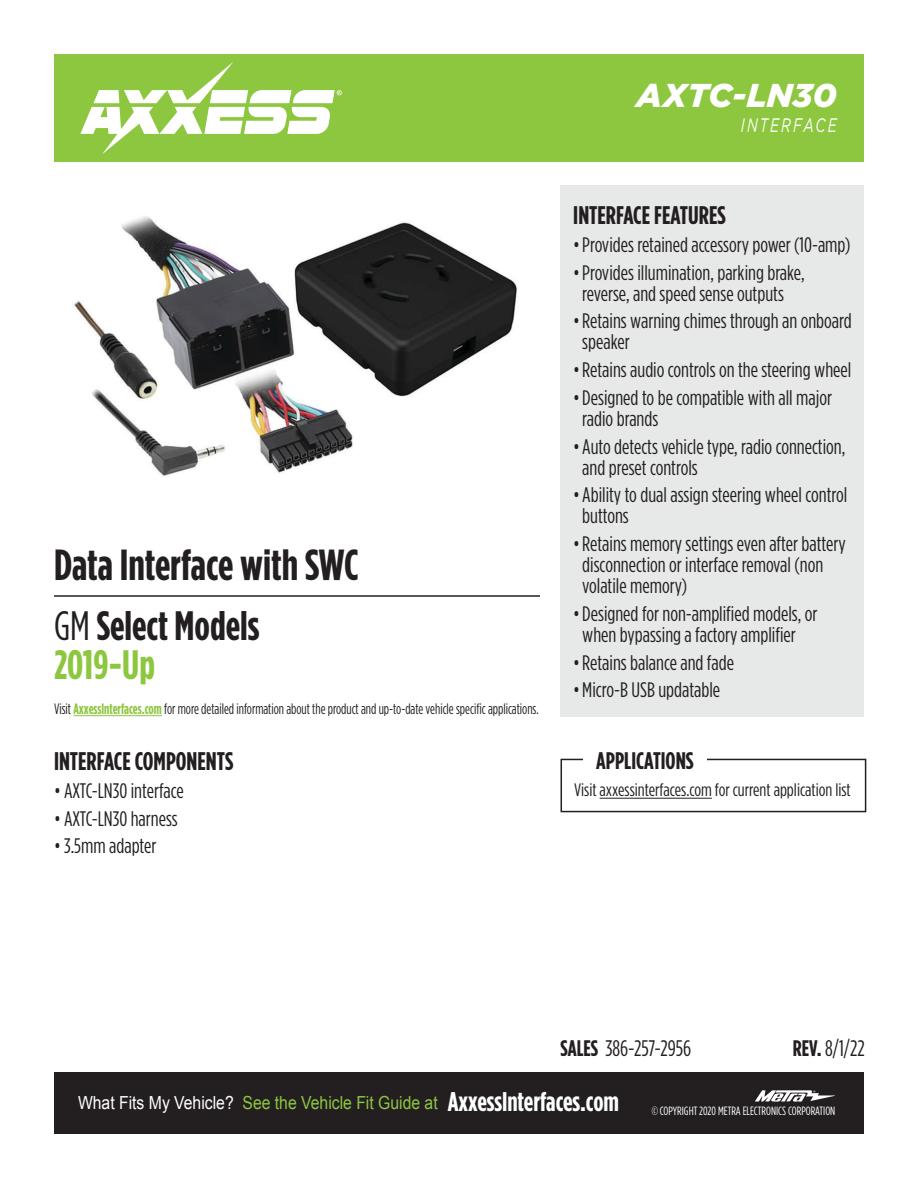
<style>
.page{position:relative;width:918px;height:1188px;background:#fff}
.page>*{position:absolute;margin:0;border:0;box-sizing:border-box;transform-origin:0 0}
.t1{font:700 43.5px "Gotham Condensed";color:#231f20}
.t2{font:700 41.1px/39px "Gotham Condensed";color:#231f20}
.t3{font:italic 900 33px "Gotham";color:#fff}
.t4{font:700 27px "Gotham Condensed";color:#fff}
.t5{font:700 25.5px "Gotham Condensed";color:#231f20}
.t6{font:700 24px "Gotham Condensed";color:#231f20}
.t7{font:22.5px "Gotham Condensed";color:#231f20}
.t8{font:21px/21px "Gotham Condensed";color:#231f20}
.t9{font:italic 19.5px "Gotham";letter-spacing:.15em;color:#fff;scale:.7 1}
.t10{font:18px "Gotham Condensed";color:#231f20}
.t11{font:18px "Arial";color:#8dc73f;scale:.88 1}
.t12{font:18px "Arial";color:#fff;scale:.88 1}
.t13{font:15px "Gotham Condensed";color:#231f20;scale:.93 1}
.t14{font:12px "Gotham Condensed";color:#fff}
.s1{font-weight:400}
.s2{color:#8dc73f}
.s3{font-weight:700;color:#8dc73f}
.s4{font-weight:700}
</style>
<div class="page">
<div style="left:54px;top:1072px;width:810px;height:62px;background:#231f20"></div>
<div style="left:54px;top:54px;width:810px;height:108px;background:#8dc73f"></div>
<svg style="left:80px;top:62px;width:262px;height:92px"></svg>
<svg style="left:755px;top:1090px;width:80px;height:12px"></svg>
<div style="left:561px;top:186px;width:303px;height:531px;background:#e7e8e8"></div>
<hr style="left:54px;top:595px;width:486px;height:2px;background:#231f20">
<img style="left:72px;top:216px;width:445px;height:260px">
<hr style="left:73px;top:715px;width:89px;height:1px;background:#8dc73f">
<div style="left:561px;top:759px;width:305px;height:53px;border:2px solid #231f20"></div>
<hr style="left:600px;top:798px;width:112px;height:1px;background:#231f20">
<div style="left:583px;top:749px;width:124px;height:20px;background:#fff"></div>
<h3 class="t3" style="left:636px;top:77px;width:202px">AXTC-LN30</h3>
<h1 class="t1" style="left:54px;top:540px;width:306px">Data Interface with SWC</h1>
<h2 class="t2" style="left:54px;top:605px;width:207px"><span class="s1">GM</span> Select Models<br><span class="s2">2019-Up</span></h2>
<p class="t13" style="left:54px;top:700px;width:523px">Visit <span class="s3">AxxessInterfaces.com</span> for more detailed information about the product and up-to-date vehicle specific applications.</p>
<p class="t5" style="left:54px;top:747px;width:181px">INTERFACE COMPONENTS</p>
<p class="t8" style="left:54px;top:780px;width:131px">• AXTC-LN30 interface</p>
<p class="t8" style="left:54px;top:807px;width:125px">• AXTC-LN30 harness</p>
<p class="t8" style="left:54px;top:835px;width:104px">• 3.5mm adapter</p>
<p class="t9" style="left:741px;top:115px;width:138px">INTERFACE</p>
<p class="t5" style="left:573px;top:201px;width:154px">INTERFACE FEATURES</p>
<p class="t8" style="left:573px;top:234px;width:279px">•Provides retained accessory power (10-amp)</p>
<p class="t8" style="left:573px;top:262px;width:233px;text-align:center">•Provides illumination, parking brake, reverse, and speed sense outputs</p>
<p class="t8" style="left:582px;top:310px;width:271px;text-indent:-9px">•Retains warning chimes through an onboard speaker</p>
<p class="t8" style="left:573px;top:359px;width:280px">•Retains audio controls on the steering wheel</p>
<p class="t8" style="left:582px;top:387px;width:251px;text-indent:-9px">•Designed to be compatible with all major radio brands</p>
<p class="t8" style="left:582px;top:436px;width:265px;text-indent:-9px">•Auto detects vehicle type, radio connection, and preset controls</p>
<p class="t8" style="left:582px;top:484px;width:267px;text-indent:-9px">•Ability to dual assign steering wheel control buttons</p>
<p class="t8" style="left:582px;top:533px;width:265px;text-indent:-9px">•Retains memory settings even after battery disconnection or interface removal (non volatile memory)</p>
<p class="t8" style="left:573px;top:603px;width:246px;text-align:center">•Designed for non-amplified models, or when bypassing a factory amplifier</p>
<p class="t8" style="left:573px;top:652px;width:162px">•Retains balance and fade</p>
<p class="t8" style="left:573px;top:679px;width:148px">•Micro-B USB updatable</p>
<p class="t6" style="left:596px;top:747px;width:99px">APPLICATIONS</p>
<p class="t10" style="left:574px;top:780px;width:278px">Visit axxessinterfaces.com for current application list</p>
<p class="t7" style="left:561px;top:1036px;width:132px"><span class="s4">SALES</span> 386-257-2956</p>
<p class="t7" style="left:793px;top:1036px;width:74px"><span class="s4">REV.</span> 8/1/22</p>
<p class="t12" style="left:78px;top:1091px;width:179px">What Fits My Vehicle?</p>
<p class="t4" style="left:448px;top:1087px;width:173px">AxxessInterfaces.com</p>
<p class="t11" style="left:243px;top:1091px;width:223px">See the Vehicle Fit Guide at</p>
<p class="t14" style="left:652px;top:1105px;width:185px">© COPYRIGHT 2020 METRA ELECTRONICS CORPORATION</p>
</div>
